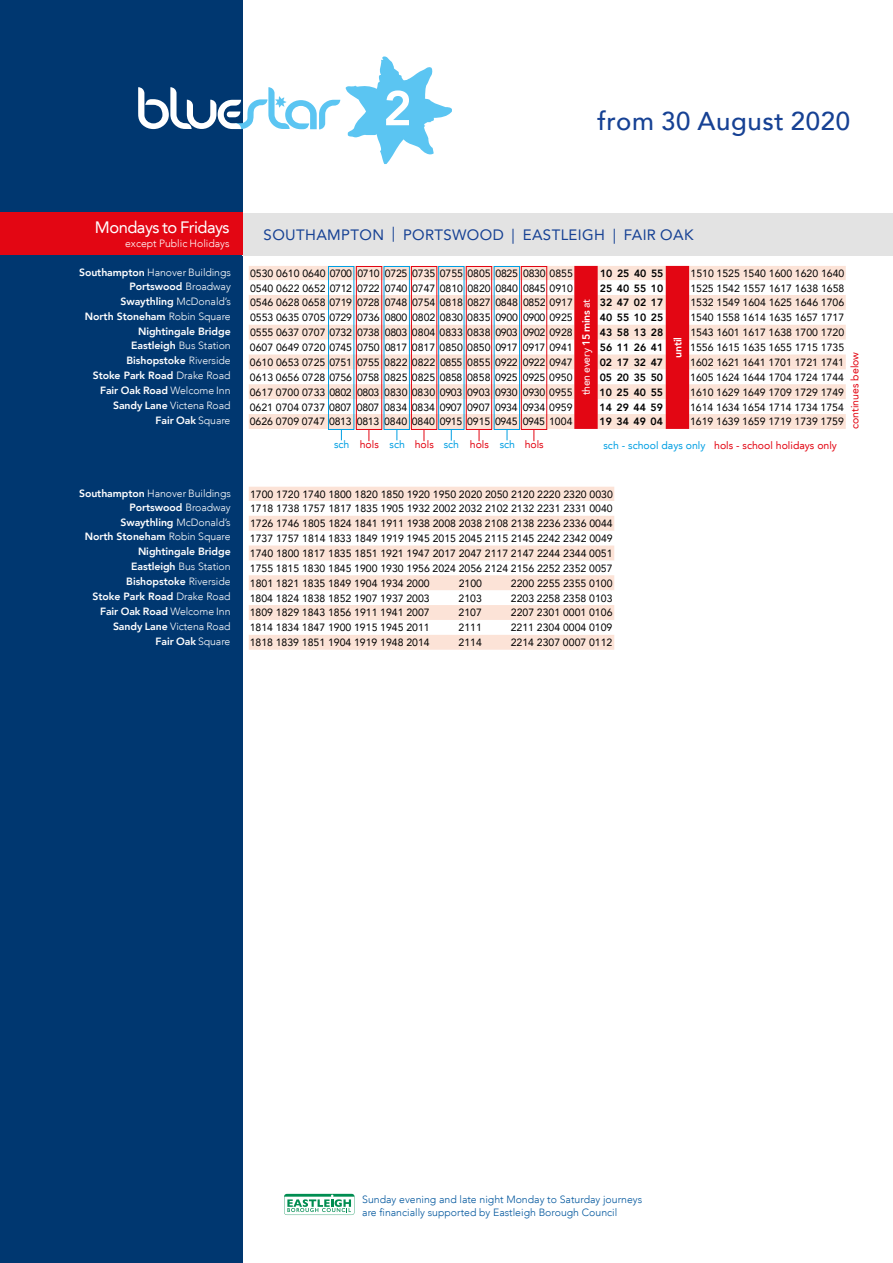
<style>
.page{position:relative;width:893px;height:1263px;background:#fff}
.page>*{position:absolute;margin:0;border:0;box-sizing:border-box;transform-origin:0 0}
.t1{font:500 25.8px "Avenir LT";letter-spacing:.025em;color:#164194}
.t2{font:16.5px "Avenir LT";letter-spacing:-.03em;color:#fff}
.t3{font:15px "Avenir LT";letter-spacing:.025em;color:#164194}
.t4{font:10.5px "Avenir LT";color:#000}
.t5{font:800 10.5px "Avenir LT";letter-spacing:-.005em;color:#fff}
.t6{font:300 10.5px "Avenir LT";letter-spacing:-.005em;color:#fff}
.t7{font:300 10.5px/12.6px "Avenir LT";color:#00569d}
.t8{font:800 10.5px "Avenir LT";color:#000}
.t9{font:10.5px "Avenir LT";color:#e30613}
.t10{font:10.5px "Avenir LT";letter-spacing:-.02em;color:#fff}
.s1{font-weight:800}
.s2{font-weight:300}
.s3{color:#009fe3}
</style>
<div class="page">
<div style="left:0;top:0;width:242px;height:1263px;background:#003770"></div>
<svg style="left:284px;top:1194px;width:71px;height:21px"></svg>
<div style="left:242px;top:213px;width:651px;height:42px;background:#e3e3e3"></div>
<div style="left:0;top:213px;width:242px;height:42px;background:#e30613"></div>
<svg style="left:346px;top:56px;width:106px;height:108px"></svg>
<svg style="left:138px;top:87px;width:202px;height:42px"></svg>
<svg style="left:249px;top:266px;width:597px;height:163px;fill:#fce3d7"></svg>
<svg style="left:574px;top:266px;width:115px;height:163px"></svg>
<svg style="left:249px;top:487px;width:365px;height:163px;fill:#fce3d7"></svg>
<div style="left:356px;top:266px;width:26px;height:164px;border:1px solid #e30613"></div>
<div style="left:411px;top:266px;width:26px;height:164px;border:1px solid #e30613"></div>
<div style="left:521px;top:266px;width:26px;height:164px;border:1px solid #e30613"></div>
<div style="left:438px;top:266px;width:26px;height:164px;border:1px solid #009fe3"></div>
<svg style="left:451px;top:429px;width:1px;height:12px"></svg>
<div style="left:328px;top:266px;width:26px;height:164px;border:1px solid #009fe3"></div>
<div style="left:384px;top:266px;width:26px;height:164px;border:1px solid #009fe3"></div>
<div style="left:494px;top:266px;width:26px;height:164px;border:1px solid #009fe3"></div>
<div style="left:466px;top:266px;width:26px;height:164px;border:1px solid #e30613"></div>
<h1 class="t1" style="left:597px;top:106px;width:254px">from 30 August 2020</h1>
<h2 class="t2" style="left:95px;top:218px;width:136px">Mondays to Fridays</h2>
<h3 class="t3" style="left:264px;top:226px;width:431px">SOUTHAMPTON | PORTSWOOD | EASTLEIGH | FAIR OAK</h3>
<p class="t6" style="left:125px;top:237px;width:106px">except Public Holidays</p>
<p class="t6" style="left:79px;top:266px;width:153px"><span class="s1">Southampton</span> Hanover Buildings</p>
<p class="t4" style="left:250px;top:267px;width:324px">0530 0610 0640 0700 0710 0725 0735 0755 0805 0825 0830 0855</p>
<p class="t8" style="left:600px;top:267px;width:65px">10 25 40 55</p>
<p class="t4" style="left:690px;top:267px;width:155px">1510 1525 1540 1600 1620 1640</p>
<p class="t5" style="left:129px;top:280px;width:103px">Portswood <span class="s2">Broadway</span></p>
<p class="t4" style="left:250px;top:282px;width:324px">0540 0622 0652 0712 0722 0740 0747 0810 0820 0840 0845 0910</p>
<p class="t8" style="left:600px;top:282px;width:65px">25 40 55 10</p>
<p class="t4" style="left:690px;top:282px;width:155px">1525 1542 1557 1617 1638 1658</p>
<p class="t5" style="left:120px;top:295px;width:112px">Swaythling <span class="s2">McDonald’s</span></p>
<p class="t4" style="left:250px;top:297px;width:324px">0546 0628 0658 0719 0728 0748 0754 0818 0827 0848 0852 0917</p>
<p class="t8" style="left:600px;top:296px;width:65px">32 47 02 17</p>
<p class="t4" style="left:690px;top:297px;width:155px">1532 1549 1604 1625 1646 1706</p>
<p class="t5" style="left:85px;top:310px;width:147px">North Stoneham <span class="s2">Robin Square</span></p>
<p class="t4" style="left:250px;top:311px;width:324px">0553 0635 0705 0729 0736 0800 0802 0830 0835 0900 0900 0925</p>
<p class="t8" style="left:600px;top:311px;width:65px">40 55 10 25</p>
<p class="t4" style="left:690px;top:311px;width:155px">1540 1558 1614 1635 1657 1717</p>
<p class="t5" style="left:138px;top:325px;width:94px">Nightingale Bridge</p>
<p class="t4" style="left:250px;top:326px;width:324px">0555 0637 0707 0732 0738 0803 0804 0833 0838 0903 0902 0928</p>
<p class="t8" style="left:600px;top:326px;width:65px">43 58 13 28</p>
<p class="t4" style="left:690px;top:326px;width:155px">1543 1601 1617 1638 1700 1720</p>
<p class="t6" style="left:131px;top:340px;width:101px"><span class="s1">Eastleigh</span> Bus Station</p>
<p class="t4" style="left:250px;top:341px;width:324px">0607 0649 0720 0745 0750 0817 0817 0850 0850 0917 0917 0941</p>
<p class="t8" style="left:600px;top:341px;width:65px">56 11 26 41</p>
<p class="t4" style="left:690px;top:341px;width:155px">1556 1615 1635 1655 1715 1735</p>
<p class="t5" style="left:126px;top:354px;width:106px">Bishopstoke <span class="s2">Riverside</span></p>
<p class="t4" style="left:250px;top:356px;width:324px">0610 0653 0725 0751 0755 0822 0822 0855 0855 0922 0922 0947</p>
<p class="t8" style="left:600px;top:356px;width:65px">02 17 32 47</p>
<p class="t4" style="left:690px;top:356px;width:155px">1602 1621 1641 1701 1721 1741</p>
<p class="t5" style="left:93px;top:369px;width:139px">Stoke Park Road <span class="s2">Drake Road</span></p>
<p class="t4" style="left:250px;top:371px;width:324px">0613 0656 0728 0756 0758 0825 0825 0858 0858 0925 0925 0950</p>
<p class="t8" style="left:600px;top:371px;width:65px">05 20 35 50</p>
<p class="t4" style="left:690px;top:371px;width:155px">1605 1624 1644 1704 1724 1744</p>
<p class="t5" style="left:100px;top:384px;width:132px">Fair Oak Road <span class="s2">Welcome Inn</span></p>
<p class="t4" style="left:250px;top:386px;width:324px">0617 0700 0733 0802 0803 0830 0830 0903 0903 0930 0930 0955</p>
<p class="t8" style="left:600px;top:386px;width:65px">10 25 40 55</p>
<p class="t4" style="left:690px;top:386px;width:155px">1610 1629 1649 1709 1729 1749</p>
<p class="t6" style="left:113px;top:399px;width:119px"><span class="s1">Sandy Lane</span> Victena Road</p>
<p class="t4" style="left:250px;top:401px;width:324px">0621 0704 0737 0807 0807 0834 0834 0907 0907 0934 0934 0959</p>
<p class="t8" style="left:600px;top:401px;width:65px">14 29 44 59</p>
<p class="t4" style="left:690px;top:401px;width:155px">1614 1634 1654 1714 1734 1754</p>
<p class="t5" style="left:155px;top:414px;width:76px">Fair Oak <span class="s2">Square</span></p>
<p class="t4" style="left:250px;top:416px;width:324px">0626 0709 0747 0813 0813 0840 0840 0915 0915 0945 0945 1004</p>
<p class="t8" style="left:600px;top:416px;width:65px">19 34 49 04</p>
<p class="t4" style="left:690px;top:416px;width:155px">1619 1639 1659 1719 1739 1759</p>
<p class="t10" style="left:580px;top:395px;width:98px;rotate:-90deg">then every <span class="s1">15 mins</span> at</p>
<p class="t5" style="left:671px;top:358px;width:22px;rotate:-90deg">until</p>
<p class="t9" style="left:849px;top:429px;width:79px;rotate:-90deg">continues below</p>
<p class="t9" style="left:334px;top:438px;width:211px"><span class="s3">sch</span> hols <span class="s3">sch</span> hols <span class="s3">sch</span> hols <span class="s3">sch</span> hols</p>
<p class="t9" style="left:603px;top:439px;width:235px"><span class="s3">sch - school days only</span> hols - school holidays only</p>
<p class="t6" style="left:79px;top:487px;width:153px"><span class="s1">Southampton</span> Hanover Buildings</p>
<p class="t4" style="left:250px;top:488px;width:364px">1700 1720 1740 1800 1820 1850 1920 1950 2020 2050 2120 2220 2320 0030</p>
<p class="t5" style="left:129px;top:501px;width:103px">Portswood <span class="s2">Broadway</span></p>
<p class="t4" style="left:250px;top:502px;width:364px">1718 1738 1757 1817 1835 1905 1932 2002 2032 2102 2132 2231 2331 0040</p>
<p class="t5" style="left:120px;top:516px;width:112px">Swaythling <span class="s2">McDonald’s</span></p>
<p class="t4" style="left:250px;top:517px;width:364px">1726 1746 1805 1824 1841 1911 1938 2008 2038 2108 2138 2236 2336 0044</p>
<p class="t5" style="left:85px;top:531px;width:147px">North Stoneham <span class="s2">Robin Square</span></p>
<p class="t4" style="left:250px;top:532px;width:364px">1737 1757 1814 1833 1849 1919 1945 2015 2045 2115 2145 2242 2342 0049</p>
<p class="t5" style="left:138px;top:545px;width:94px">Nightingale Bridge</p>
<p class="t4" style="left:250px;top:547px;width:364px">1740 1800 1817 1835 1851 1921 1947 2017 2047 2117 2147 2244 2344 0051</p>
<p class="t6" style="left:131px;top:560px;width:101px"><span class="s1">Eastleigh</span> Bus Station</p>
<p class="t4" style="left:250px;top:562px;width:364px">1755 1815 1830 1845 1900 1930 1956 2024 2056 2124 2156 2252 2352 0057</p>
<p class="t5" style="left:126px;top:575px;width:106px">Bishopstoke <span class="s2">Riverside</span></p>
<p class="t4" style="left:250px;top:577px;width:181px">1801 1821 1835 1849 1904 1934 2000</p>
<p class="t4" style="left:459px;top:577px;width:25px">2100</p>
<p class="t4" style="left:511px;top:577px;width:103px">2200 2255 2355 0100</p>
<p class="t5" style="left:93px;top:590px;width:139px">Stoke Park Road <span class="s2">Drake Road</span></p>
<p class="t4" style="left:250px;top:592px;width:181px">1804 1824 1838 1852 1907 1937 2003</p>
<p class="t4" style="left:459px;top:592px;width:25px">2103</p>
<p class="t4" style="left:511px;top:592px;width:103px">2203 2258 2358 0103</p>
<p class="t5" style="left:100px;top:605px;width:132px">Fair Oak Road <span class="s2">Welcome Inn</span></p>
<p class="t4" style="left:250px;top:607px;width:181px">1809 1829 1843 1856 1911 1941 2007</p>
<p class="t4" style="left:459px;top:607px;width:25px">2107</p>
<p class="t4" style="left:511px;top:607px;width:103px">2207 2301 0001 0106</p>
<p class="t6" style="left:113px;top:620px;width:119px"><span class="s1">Sandy Lane</span> Victena Road</p>
<p class="t4" style="left:250px;top:622px;width:181px">1814 1834 1847 1900 1915 1945 2011</p>
<p class="t4" style="left:459px;top:622px;width:25px">2111</p>
<p class="t4" style="left:511px;top:622px;width:103px">2211 2304 0004 0109</p>
<p class="t5" style="left:155px;top:635px;width:76px">Fair Oak <span class="s2">Square</span></p>
<p class="t4" style="left:250px;top:636px;width:181px">1818 1839 1851 1904 1919 1948 2014</p>
<p class="t4" style="left:459px;top:636px;width:25px">2114</p>
<p class="t4" style="left:511px;top:636px;width:103px">2214 2307 0007 0112</p>
<p class="t7" style="left:362px;top:1193px;width:281px">Sunday evening and late night Monday to Saturday journeys are financially supported by Eastleigh Borough Council</p>
</div>
